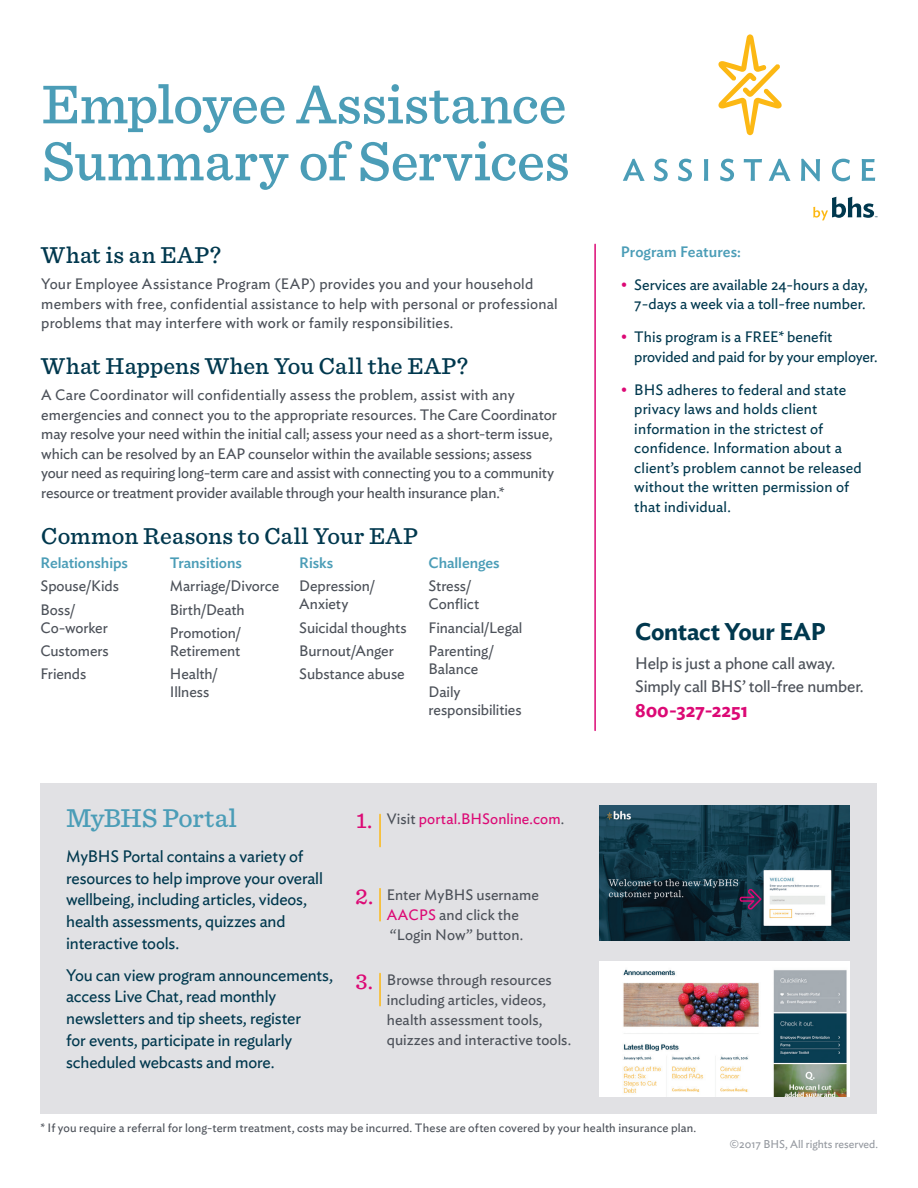
<style>
.page{position:relative;width:918px;height:1188px;background:#fff}
.page>*{position:absolute;margin:0;border:0;box-sizing:border-box;transform-origin:0 0}
.t1{font:500 57px/57px "Sentinel";letter-spacing:-.005em;color:#4b9db7}
.t2{font:500 27px "Sentinel";letter-spacing:-.01em;color:#4b9db7}
.t3{font:500 24px "Sentinel";letter-spacing:.015em;color:#00384e}
.t4{font:600 24px "Ideal Sans";letter-spacing:-.01em;color:#00384e}
.t5{font:500 22.5px "Sentinel";color:#dc0975}
.t6{font:600 19.5px "Ideal Sans";color:#dc0975}
.t7{font:16.5px/21.8px "Ideal Sans";letter-spacing:-.01em;color:#00384e}
.t8{font:16.5px "Ideal Sans";letter-spacing:-.01em;color:#4c5159}
.t9{font:15px/19.5px "Ideal Sans";color:#4c5159}
.t10{font:15px/19.5px "Ideal Sans";letter-spacing:.01em;color:#00384e;text-align:right}
.t11{font:15px/19.5px "Ideal Sans";letter-spacing:-.01em;color:#00384e}
.t12{font:500 15px "Ideal Sans";letter-spacing:-.005em;color:#4b9db7}
.t13{font:15px "Ideal Sans";letter-spacing:.005em;color:#dc0975}
.t14{font:12px "Ideal Sans";letter-spacing:.01em;color:#4c5159}
.Please_note__bottom{font:11.25px "Ideal Sans";color:#9599a0}
.s1{color:#4c5159}
.s2{color:#dc0975}
</style>
<div class="page">
<hr style="left:594px;top:244px;width:2px;height:486px;background:#dc0975">
<svg style="left:623px;top:159px;width:22px;height:22px"></svg>
<svg style="left:654px;top:159px;width:14px;height:22px"></svg>
<svg style="left:678px;top:159px;width:14px;height:22px"></svg>
<svg style="left:704px;top:159px;width:4px;height:22px"></svg>
<svg style="left:720px;top:159px;width:14px;height:22px"></svg>
<svg style="left:744px;top:159px;width:18px;height:22px"></svg>
<svg style="left:769px;top:159px;width:22px;height:22px"></svg>
<svg style="left:801px;top:159px;width:19px;height:22px"></svg>
<svg style="left:832px;top:159px;width:18px;height:22px"></svg>
<svg style="left:862px;top:159px;width:13px;height:22px"></svg>
<svg style="left:718px;top:34px;width:64px;height:101px"></svg>
<svg style="left:813px;top:197px;width:65px;height:23px"></svg>
<div style="left:40px;top:783px;width:838px;height:331px;background:#e1e1e4"></div>
<img style="left:600px;top:961px;width:250px;height:135px">
<hr style="left:379px;top:973px;width:2px;height:33px;background:#fcb814">
<hr style="left:379px;top:814px;width:2px;height:33px;background:#fcb814">
<hr style="left:379px;top:889px;width:2px;height:32px;background:#fcb814">
<img style="left:600px;top:806px;width:250px;height:135px">
<svg style="left:739px;top:887px;width:24px;height:24px"></svg>
<p class="t1" style="left:42px;top:73px;width:530px">Employee Assistance<br>Summary of Services</p>
<p class="t3" style="left:41px;top:237px;width:181px">What is an EAP?</p>
<p class="t9" style="left:41px;top:273px;width:518px">Your Employee Assistance Program (EAP) provides you and your household members with free, confidential assistance to help with personal or professional problems that may interfere with work or family responsibilities.</p>
<p class="t3" style="left:41px;top:348px;width:428px">What Happens When You Call the EAP?</p>
<p class="t9" style="left:41px;top:384px;width:517px">A Care Coordinator will confidentially assess the problem, assist with any emergencies and connect you to the appropriate resources. The Care Coordinator may resolve your need within the initial call; assess your need as a short-term issue, which can be resolved by an EAP counselor within the available sessions; assess your need as requiring long-term care and assist with connecting you to a community resource or treatment provider available through your health insurance plan.*</p>
<p class="t3" style="left:41px;top:517px;width:378px">Common Reasons to Call Your EAP</p>
<p class="t12" style="left:40px;top:551px;width:89px">Relationships</p>
<p class="t9" style="left:40px;top:575px;width:80px">Spouse/Kids</p>
<p class="t9" style="left:40px;top:599px;width:69px;line-height:18px">Boss/<br>Co-worker</p>
<p class="t9" style="left:40px;top:640px;width:70px">Customers</p>
<p class="t9" style="left:40px;top:663px;width:47px">Friends</p>
<p class="t12" style="left:170px;top:551px;width:74px">Transitions</p>
<p class="t9" style="left:170px;top:575px;width:111px">Marriage/Divorce</p>
<p class="t9" style="left:170px;top:599px;width:76px">Birth/Death</p>
<p class="t9" style="left:170px;top:623px;width:73px;line-height:18px">Promotion/<br>Retirement</p>
<p class="t9" style="left:170px;top:664px;width:49px;line-height:18px">Health/<br>Illness</p>
<p class="t12" style="left:299px;top:551px;width:36px">Risks</p>
<p class="t9" style="left:299px;top:576px;width:77px;line-height:18px">Depression/<br>Anxiety</p>
<p class="t9" style="left:299px;top:617px;width:109px">Suicidal thoughts</p>
<p class="t9" style="left:299px;top:640px;width:96px">Burnout/Anger</p>
<p class="t9" style="left:299px;top:663px;width:107px">Substance abuse</p>
<p class="t12" style="left:429px;top:551px;width:72px">Challenges</p>
<p class="t9" style="left:429px;top:576px;width:52px;line-height:18px">Stress/<br>Conflict</p>
<p class="t9" style="left:429px;top:617px;width:95px">Financial/Legal</p>
<p class="t9" style="left:429px;top:641px;width:67px;line-height:18px">Parenting/<br>Balance</p>
<p class="t9" style="left:429px;top:682px;width:95px;line-height:18px">Daily responsibilities</p>
<p class="t2" style="left:66px;top:798px;width:172px">MyBHS Portal</p>
<p class="t7" style="left:66px;top:844px;width:258px">MyBHS Portal contains a variety of resources to help improve your overall wellbeing, including articles, videos, health assessments, quizzes and interactive tools.</p>
<p class="t7" style="left:66px;top:963px;width:268px">You can view program announcements, access Live Chat, read monthly newsletters and tip sheets, register<br>for events, participate in regularly scheduled webcasts and more.</p>
<p class="t9" style="left:387px;top:968px;width:186px;line-height:20.2px">Browse through resources including articles, videos, health assessment tools, quizzes and interactive tools.</p>
<p class="t5" style="left:356px;top:803px;width:18px">1.</p>
<p class="t13" style="left:387px;top:808px;width:179px"><span class="s1">Visit</span> portal.BHSonline.com<span class="s1">.</span></p>
<p class="t9" style="left:387px;top:883px;width:153px;line-height:20.2px">Enter MyBHS username<br><span class="s2">AACPS</span> and click the “Login Now” button.</p>
<p class="t5" style="left:355px;top:879px;width:20px">2.</p>
<p class="t5" style="left:355px;top:964px;width:19px">3.</p>
<p class="t12" style="left:621px;top:240px;width:122px">Program Features:</p>
<p class="t10" style="left:621px;top:274px;width:248px"><span class="s2">•</span> Services are available 24-hours a day,<br>7-days a week via a toll-free number.</p>
<p class="t11" style="left:634px;top:326px;width:245px;text-indent:-14px"><span class="s2">•</span> This program is a FREE* benefit provided and paid for by your employer.</p>
<p class="t10" style="left:634px;top:379px;width:229px;text-align:left;text-indent:-14px"><span class="s2">•</span> BHS adheres to federal and state privacy laws and holds client information in the strictest of confidence. Information about a client’s problem cannot be released without the written permission of that individual.</p>
<p class="t4" style="left:635px;top:613px;width:192px">Contact Your EAP</p>
<p class="t8" style="left:635px;top:651px;width:202px">Help is just a phone call away.</p>
<p class="t8" style="left:635px;top:673px;width:230px">Simply call BHS’ toll-free number.</p>
<p class="t6" style="left:635px;top:695px;width:114px">800-327-2251</p>
<p class="t14" style="left:40px;top:1119px;width:657px">* If you require a referral for long-term treatment, costs may be incurred. These are often covered by your health insurance plan.</p>
<p class="Please_note__bottom" style="left:729px;top:1136px;width:150px">©2017 BHS, All rights reserved.</p>
</div>
